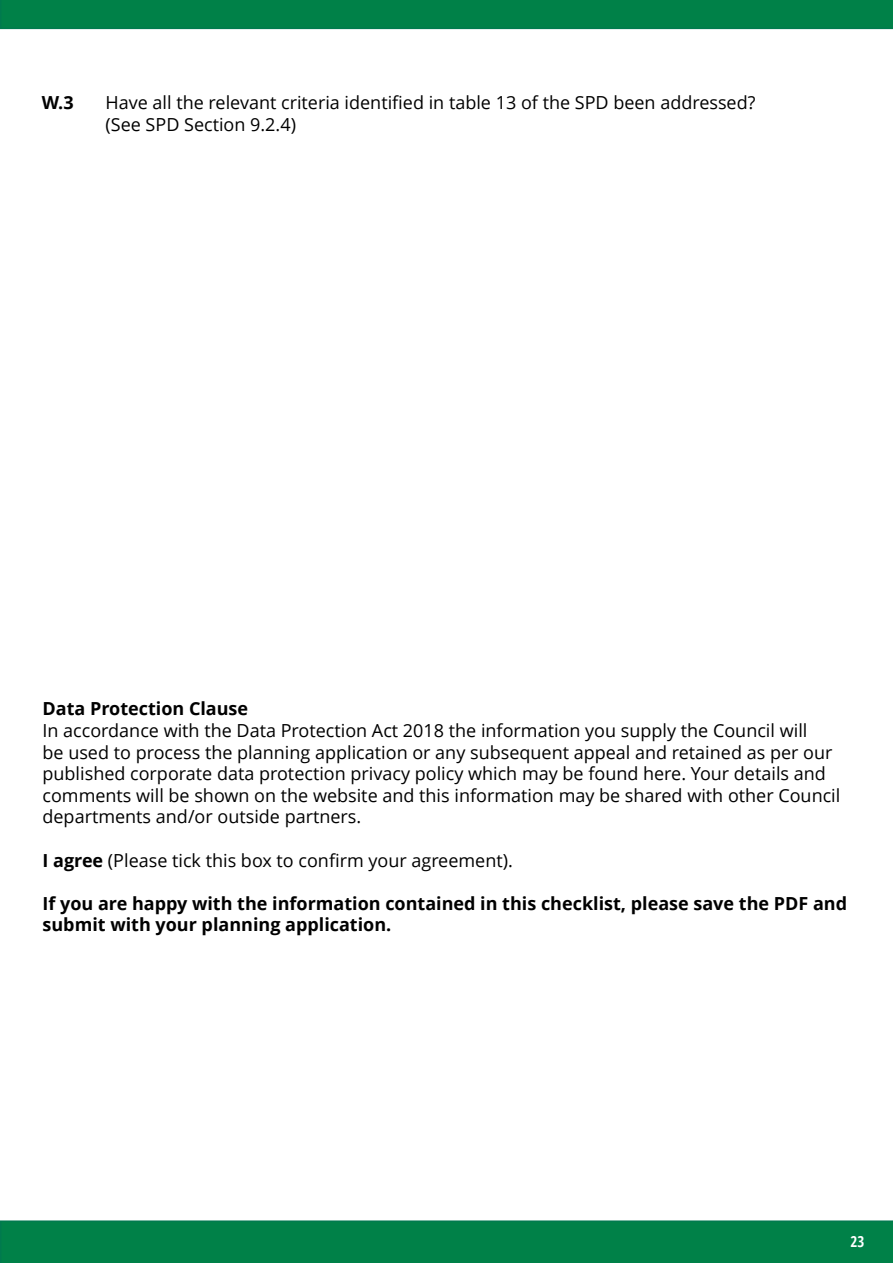
<style>
.page{position:relative;width:893px;height:1263px;background:#fff}
.page>*{position:absolute;margin:0;border:0;box-sizing:border-box;transform-origin:0 0}
.Body_text{font:18px/21.6px "Open Sans";color:#000}
.Body_text-2{font:700 18px/21.6px "Open Sans";color:#000}
.t1{font:700 condensed 15px "Open Sans";color:#fff}
.s1{font-weight:700}
</style>
<div class="page">
<div style="left:0;top:1220px;width:893px;height:43px;background:#008148"></div>
<div style="left:0;top:0;width:893px;height:29px;background:#008148"></div>
<p class="Body_text-2" style="left:42px;top:92px;width:33px">W.3</p>
<p class="Body_text" style="left:106px;top:92px;width:651px">Have all the relevant criteria identified in table 13 of the SPD been addressed? (See SPD Section 9.2.4)</p>
<p class="Body_text-2" style="left:43px;top:698px;width:207px">Data Protection Clause</p>
<p class="Body_text" style="left:43px;top:719px;width:799px">In accordance with the Data Protection Act 2018 the information you supply the Council will<br>be used to process the planning application or any subsequent appeal and retained as per our published corporate data protection privacy policy which may be found here. Your details and comments will be shown on the website and this information may be shared with other Council departments and/or outside partners.</p>
<p class="Body_text" style="left:43px;top:849px;width:472px"><span class="s1">I agree</span> (Please tick this box to confirm your agreement).</p>
<p class="Body_text-2" style="left:43px;top:892px;width:806px">If you are happy with the information contained in this checklist, please save the PDF and submit with your planning application.</p>
<p class="t1" style="left:850px;top:1231px;width:15px">23</p>
</div>
